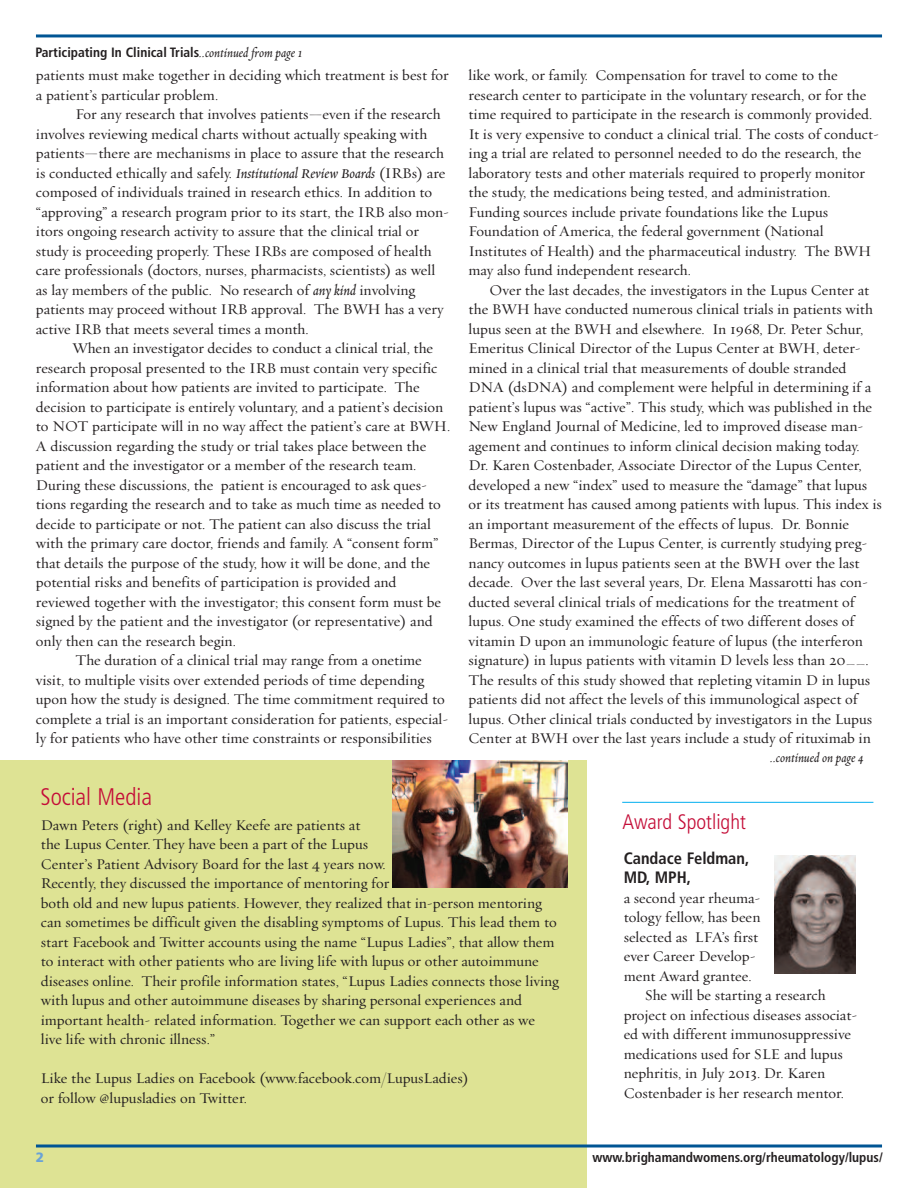
<style>
.page{position:relative;width:918px;height:1188px;background:#fff}
.page>*{position:absolute;margin:0;border:0;box-sizing:border-box;transform-origin:0 0}
.t1{font:300 condensed 24px "Frutiger";color:#c40c37}
.t2{font:300 condensed 21px "Frutiger";color:#c40c37}
.t3{font:700 condensed 16.5px/19.5px "Frutiger";color:#231f20}
.t4{font:15px/19.5px "Requiem Text HTF Roman";color:#231f20}
.t5{font:700 condensed 13.5px "Frutiger";color:#231f20}
.t6{font:13.5px "Requiem Text HTF Italic";color:#231f20}
.t7{font:900 13.5px "Frutiger";color:#6aa2d6}
.s1{font-family:"Requiem Text HTF Italic";font-weight:400;font-stretch:normal}
.s2{font-family:"Requiem Text HTF Italic"}
</style>
<div class="page">
<div style="left:0;top:760px;width:587px;height:428px;background:#dee394"></div>
<svg style="left:36px;top:1144px;width:846px;height:4px;background:#397a9d"></svg>
<hr style="left:36px;top:34px;width:846px;height:3px;background:#005594">
<img style="left:775px;top:855px;width:81px;height:119px">
<img style="left:393px;top:760px;width:175px;height:128px">
<hr style="left:622px;top:802px;width:251px;height:1px;background:#00aeef">
<p class="t5" style="left:36px;top:46px;width:268px">Participating In Clinical Trials<span class="s1">..continued from page 1</span></p>
<p class="t4" style="left:36px;top:65px;width:414px">patients must make together in deciding which treatment is best for a patient’s particular problem.</p>
<p class="t4" style="left:36px;top:104px;width:415px;text-indent:40px">For any research that involves patients—even if the research involves reviewing medical charts without actually speaking with patients—there are mechanisms in place to assure that the research is conducted ethically and safely. <span class="s2">Institutional Review Boards</span> (IRBs) are composed of individuals trained in research ethics. In addition to “approving” a research program prior to its start, the IRB also mon&shy;itors ongoing research activity to assure that the clinical trial or study is proceeding properly. These IRBs are composed of health care professionals (doctors, nurses, pharmacists, scientists) as well as lay members of the public. No research of <span class="s2">any kind</span> involving patients may proceed without IRB approval. The BWH has a very active IRB that meets several times a month.</p>
<p class="t4" style="left:72px;top:338px;width:363px">When an investigator decides to conduct a clinical trial, the</p>
<p class="t4" style="left:36px;top:358px;width:403px">research proposal presented to the IRB must contain very specific</p>
<p class="t4" style="left:36px;top:377px;width:385px">information about how patients are invited to participate. The</p>
<p class="t4" style="left:36px;top:397px;width:409px">decision to participate is entirely voluntary, and a patient’s decision</p>
<p class="t4" style="left:36px;top:416px;width:416px">to NOT participate will in no way affect the patient’s care at BWH.</p>
<p class="t4" style="left:36px;top:436px;width:392px">A discussion regarding the study or trial takes place between the</p>
<p class="t4" style="left:36px;top:455px;width:382px">patient and the investigator or a member of the research team.</p>
<p class="t4" style="left:36px;top:475px;width:393px">During these discussions, the patient is encouraged to ask ques-</p>
<p class="t4" style="left:36px;top:494px;width:406px">tions regarding the research and to take as much time as needed to</p>
<p class="t4" style="left:36px;top:514px;width:396px">decide to participate or not. The patient can also discuss the trial</p>
<p class="t4" style="left:36px;top:533px;width:404px">with the primary care doctor, friends and family. A “consent form”</p>
<p class="t4" style="left:36px;top:553px;width:396px">that details the purpose of the study, how it will be done, and the</p>
<p class="t4" style="left:36px;top:572px;width:362px">potential risks and benefits of participation is provided and</p>
<p class="t4" style="left:36px;top:592px;width:407px">reviewed together with the investigator; this consent form must be</p>
<p class="t4" style="left:36px;top:611px;width:398px">signed by the patient and the investigator (or representative) and</p>
<p class="t4" style="left:36px;top:631px;width:201px">only then can the research begin.</p>
<p class="t4" style="left:76px;top:650px;width:348px">The duration of a clinical trial may range from a onetime</p>
<p class="t4" style="left:36px;top:670px;width:390px">visit, to multiple visits over extended periods of time depending</p>
<p class="t4" style="left:36px;top:689px;width:411px">upon how the study is designed. The time commitment required to</p>
<p class="t4" style="left:36px;top:709px;width:414px">complete a trial is an important consideration for patients, especial-</p>
<p class="t4" style="left:36px;top:728px;width:397px">ly for patients who have other time constraints or responsibilities</p>
<h1 class="t1" style="left:40px;top:787px;width:113px">Social Media</h1>
<p class="t4" style="left:469px;top:65px;width:412px">like work, or family. Compensation for travel to come to the research center to participate in the voluntary research, or for the time required to participate in the research is commonly provided.<br>It is very expensive to conduct a clinical trial. The costs of conduct&shy;ing a trial are related to personnel needed to do the research, the laboratory tests and other materials required to properly monitor the study, the medications being tested, and administration.<br>Funding sources include private foundations like the Lupus Foundation of America, the federal government (National Institutes of Health) and the pharmaceutical industry. The BWH may also fund independent research.</p>
<p class="t4" style="left:469px;top:280px;width:415px;text-indent:21px">Over the last decades, the investigators in the Lupus Center at the BWH have conducted numerous clinical trials in patients with lupus seen at the BWH and elsewhere. In 1968, Dr. Peter Schur, Emeritus Clinical Director of the Lupus Center at BWH, deter&shy;mined in a clinical trial that measurements of double stranded DNA (dsDNA) and complement were helpful in determining if a patient’s lupus was “active”. This study, which was published in the New England Journal of Medicine, led to improved disease man&shy;agement and continues to inform clinical decision making today.<br>Dr. Karen Costenbader, Associate Director of the Lupus Center, developed a new “index” used to measure the “damage” that lupus or its treatment has caused among patients with lupus. This index is an important measurement of the effects of lupus. Dr. Bonnie Bermas, Director of the Lupus Center, is currently studying preg&shy;nancy outcomes in lupus patients seen at the BWH over the last decade. Over the last several years, Dr. Elena Massarotti has con&shy;ducted several clinical trials of medications for the treatment of lupus. One study examined the effects of two different doses of vitamin D upon an immunologic feature of lupus (the interferon signature) in lupus patients with vitamin D levels less than 20__.<br>The results of this study showed that repleting vitamin D in lupus patients did not affect the levels of this immunological aspect of lupus. Other clinical trials conducted by investigators in the Lupus Center at BWH over the last years include a study of rituximab in</p>
<p class="t6" style="left:770px;top:749px;width:95px">..continued on page 4</p>
<p class="t4" style="left:41px;top:815px;width:520px">Dawn Peters (right) and Kelley Keefe are patients at<br>the Lupus Center.They have been a part of the Lupus<br>Center’s Patient Advisory Board for the last 4 years now.<br>Recently, they discussed the importance of mentoring for<br>both old and new lupus patients. However, they realized that in-person mentoring can sometimes be difficult given the disabling symptoms of Lupus. This lead them to start Facebook and Twitter accounts using the name “Lupus Ladies”, that allow them to interact with other patients who are living life with lupus or other autoimmune diseases online. Their profile information states, “Lupus Ladies connects those living with lupus and other autoimmune diseases by sharing personal experiences and important health- related information. Together we can support each other as we live life with chronic illness.”</p>
<p class="t4" style="left:41px;top:1069px;width:430px">Like the Lupus Ladies on Facebook (www.facebook.com/LupusLadies) or follow @lupusladies on Twitter.</p>
<h2 class="t2" style="left:623px;top:813px;width:125px">Award Spotlight</h2>
<p class="t3" style="left:624px;top:850px;width:127px">Candace Feldman,<br>MD, MPH,</p>
<p class="t4" style="left:624px;top:888px;width:138px">a second year rheuma-</p>
<p class="t4" style="left:624px;top:907px;width:138px">tology fellow, has been</p>
<p class="t4" style="left:624px;top:927px;width:136px">selected as LFA’s first</p>
<p class="t4" style="left:624px;top:946px;width:134px">ever Career Develop-</p>
<p class="t4" style="left:624px;top:966px;width:129px">ment Award grantee.</p>
<p class="t4" style="left:645px;top:985px;width:182px">She will be starting a research</p>
<p class="t4" style="left:624px;top:1005px;width:235px">project on infectious diseases associat-</p>
<p class="t4" style="left:624px;top:1024px;width:229px">ed with different immunosuppressive</p>
<p class="t4" style="left:624px;top:1044px;width:221px">medications used for SLE and lupus</p>
<p class="t4" style="left:624px;top:1063px;width:203px">nephritis, in July 2013. Dr. Karen</p>
<p class="t4" style="left:624px;top:1083px;width:222px">Costenbader is her research mentor.</p>
<p class="t7" style="left:36px;top:1152px;width:10px">2</p>
<p class="t5" style="left:593px;top:1152px;width:292px">www.brighamandwomens.org/rheumatology/lupus/</p>
</div>
